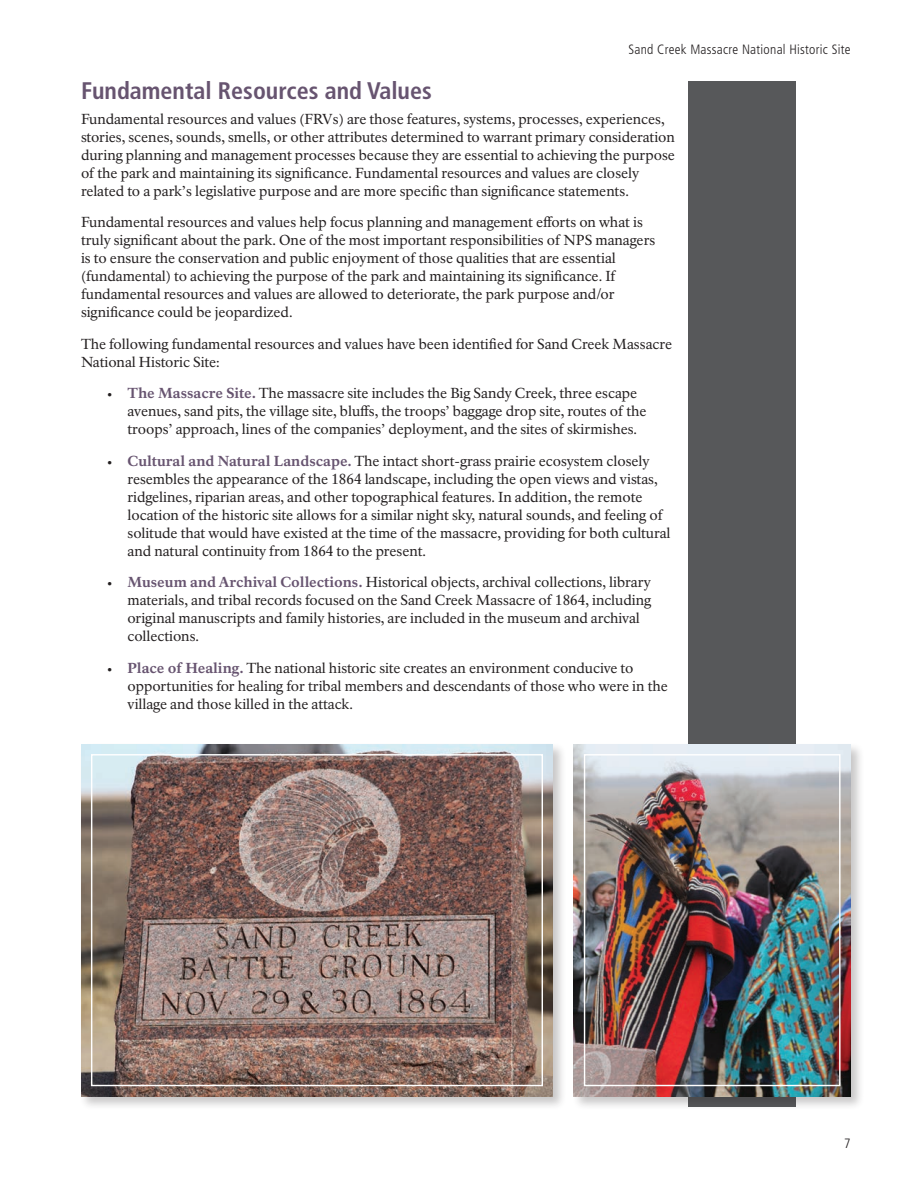
<style>
.page{position:relative;width:918px;height:1188px;background:#fff}
.page>*{position:absolute;margin:0;border:0;box-sizing:border-box;transform-origin:0 0}
.t1{font:700 condensed 24px "Frutiger LT Std";color:#675470}
.t2{font:14.25px/18px "NPS Rawlinson OT";color:#231f20}
.t3{font:300 condensed 13.5px "Frutiger LT Std";letter-spacing:.02em;color:#231f20}
.s1{font-family:"Frutiger LT Std";font-weight:900}
.s2{font-weight:800;color:#675470}
</style>
<div class="page">
<div style="left:688px;top:81px;width:108px;height:1026px;background:#57585a"></div>
<div style="left:79px;top:742px;width:488px;height:368px;background:#231f20;opacity:.25"></div>
<img style="left:81px;top:744px;width:472px;height:352px">
<div style="left:91px;top:754px;width:452px;height:332px;border:1px solid #fff"></div>
<div style="left:572px;top:742px;width:293px;height:368px;background:#231f20;opacity:.25"></div>
<img style="left:574px;top:744px;width:276px;height:352px">
<div style="left:584px;top:754px;width:257px;height:332px;border:1px solid #fff"></div>
<p class="t3" style="left:628px;top:42px;width:224px">Sand Creek Massacre National Historic Site</p>
<h3 class="t1" style="left:81px;top:76px;width:352px">Fundamental Resources and Values</h3>
<p class="t2" style="left:81px;top:110px;width:596px">Fundamental resources and values (FRVs) are those features, systems, processes, experiences, stories, scenes, sounds, smells, or other attributes determined to warrant primary consideration during planning and management processes because they are essential to achieving the purpose of the park and maintaining its significance. Fundamental resources and values are closely related to a park’s legislative purpose and are more specific than significance statements.</p>
<p class="t2" style="left:81px;top:213px;width:576px">Fundamental resources and values help focus planning and management efforts on what is truly significant about the park. One of the most important responsibilities of NPS managers is to ensure the conservation and public enjoyment of those qualities that are essential (fundamental) to achieving the purpose of the park and maintaining its significance. If fundamental resources and values are allowed to deteriorate, the park purpose and/or significance could be jeopardized.</p>
<p class="t2" style="left:81px;top:335px;width:593px">The following fundamental resources and values have been identified for Sand Creek Massacre<br>National Historic Site:</p>
<p class="t2" style="left:127px;top:384px;width:520px;text-indent:-20px"><span class="s1">·</span> <span class="s2">The Massacre Site.</span> The massacre site includes the Big Sandy Creek, three escape avenues, sand pits, the village site, bluffs, the troops’ baggage drop site, routes of the troops’ approach, lines of the companies’ deployment, and the sites of skirmishes.</p>
<p class="t2" style="left:127px;top:452px;width:544px;text-indent:-20px"><span class="s1">·</span> <span class="s2">Cultural and Natural Landscape.</span> The intact short-grass prairie ecosystem closely resembles the appearance of the 1864 landscape, including the open views and vistas, ridgelines, riparian areas, and other topographical features. In addition, the remote location of the historic site allows for a similar night sky, natural sounds, and feeling of solitude that would have existed at the time of the massacre, providing for both cultural and natural continuity from 1864 to the present.</p>
<p class="t2" style="left:127px;top:573px;width:525px;text-indent:-20px"><span class="s1">·</span> <span class="s2">Museum and Archival Collections.</span> Historical objects, archival collections, library materials, and tribal records focused on the Sand Creek Massacre of 1864, including original manuscripts and family histories, are included in the museum and archival collections.</p>
<p class="t2" style="left:127px;top:659px;width:542px;text-indent:-20px"><span class="s1">·</span> <span class="s2">Place of Healing.</span> The national historic site creates an environment conducive to opportunities for healing for tribal members and descendants of those who were in the village and those killed in the attack.</p>
<p class="t3" style="left:844px;top:1135px;width:8px">7</p>
</div>
